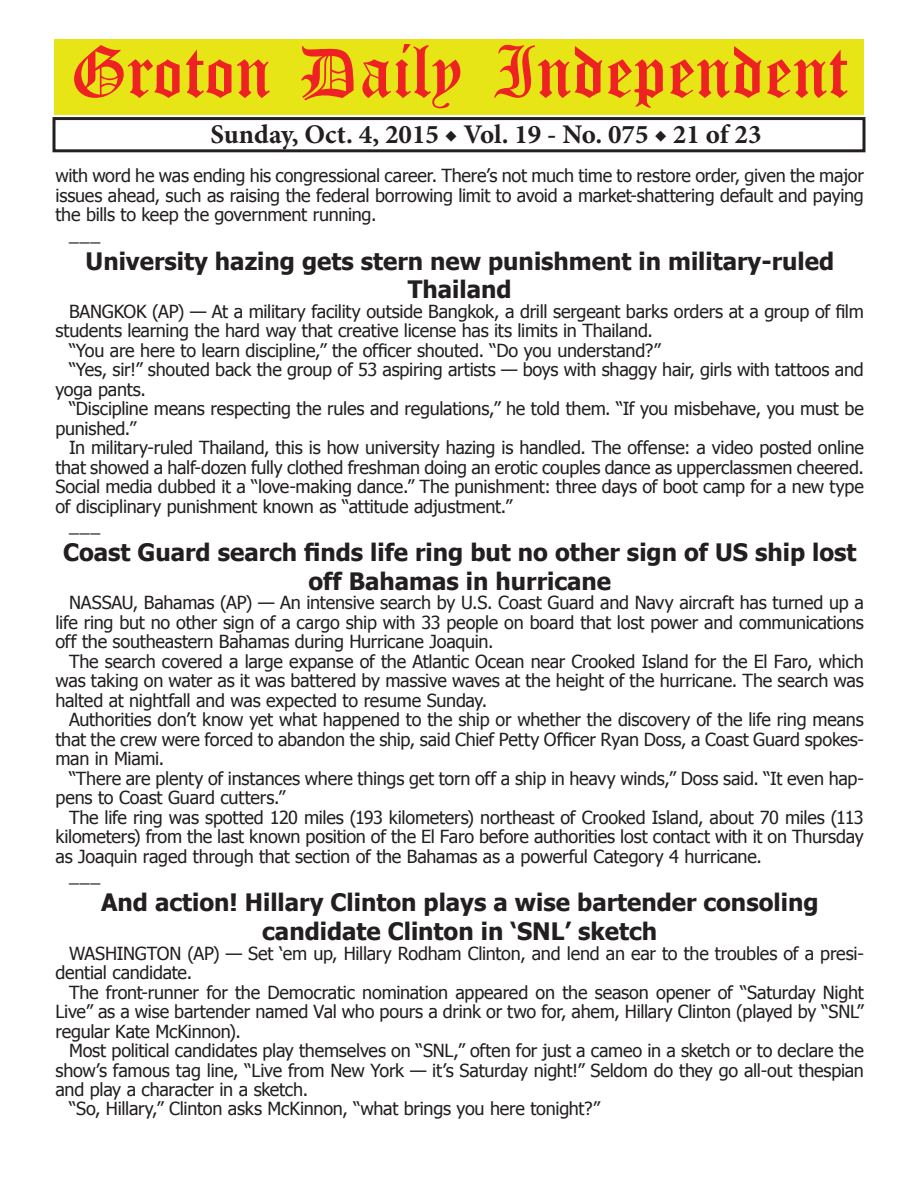
<style>
.page{position:relative;width:918px;height:1188px;background:#fff}
.page>*{position:absolute;margin:0;border:0;box-sizing:border-box;transform-origin:0 0}
.t1{font:54px "Old English Five";color:#ee2123}
.t2{font:700 27px "Minion Pro";color:#231f20}
.t3{font:700 24px/28.8px "Tahoma";color:#231f20;text-align:center}
.t4{font:18px/19.5px "Tahoma";letter-spacing:-.015em;color:#231f20;text-align:justify}
</style>
<div class="page">
<div style="left:52px;top:117px;width:814px;height:35px;border:3px solid #231f20"></div>
<div style="left:54px;top:40px;width:810px;height:75px;background:#e7e515"></div>
<h1 class="t1" style="left:70px;top:47px;width:779px">Groton Daily Independent</h1>
<h2 class="t2" style="left:211px;top:116px;width:552px">Sunday, Oct. 4, 2015 ◆ Vol. 19 - No. 075 ◆ 21 of 23</h2>
<p class="t4" style="left:56px;top:165px;width:810px">with word he was ending his congressional career. There’s not much time to restore order, given the major</p>
<p class="t4" style="left:56px;top:185px;width:810px">issues ahead, such as raising the federal borrowing limit to avoid a market-shattering default and paying</p>
<p class="t4" style="left:56px;top:204px;width:322px">the bills to keep the government running.</p>
<p class="t4" style="left:69px;top:224px;width:33px">___</p>
<h3 class="t3" style="left:86px;top:245px;width:750px">University hazing gets stern new punishment in military-ruled<br>Thailand</h3>
<p class="t4" style="left:69px;top:301px;width:796px">BANGKOK (AP) — At a military facility outside Bangkok, a drill sergeant barks orders at a group of film</p>
<p class="t4" style="left:56px;top:320px;width:599px">students learning the hard way that creative license has its limits in Thailand.</p>
<p class="t4" style="left:69px;top:340px;width:593px">“You are here to learn discipline,” the officer shouted. “Do you understand?”</p>
<p class="t4" style="left:69px;top:359px;width:796px">“Yes, sir!” shouted back the group of 53 aspiring artists — boys with shaggy hair, girls with tattoos and</p>
<p class="t4" style="left:56px;top:379px;width:92px">yoga pants.</p>
<p class="t4" style="left:69px;top:398px;width:796px">“Discipline means respecting the rules and regulations,” he told them. “If you misbehave, you must be</p>
<p class="t4" style="left:56px;top:418px;width:82px">punished.”</p>
<p class="t4" style="left:69px;top:437px;width:796px">In military-ruled Thailand, this is how university hazing is handled. The offense: a video posted online</p>
<p class="t4" style="left:56px;top:457px;width:810px">that showed a half-dozen fully clothed freshman doing an erotic couples dance as upperclassmen cheered.</p>
<p class="t4" style="left:56px;top:476px;width:810px">Social media dubbed it a “love-making dance.” The punishment: three days of boot camp for a new type</p>
<p class="t4" style="left:56px;top:496px;width:458px">of disciplinary punishment known as “attitude adjustment.”</p>
<p class="t4" style="left:69px;top:515px;width:33px">___</p>
<h3 class="t3" style="left:63px;top:537px;width:795px">Coast Guard search finds life ring but no other sign of US ship lost off Bahamas in hurricane</h3>
<p class="t4" style="left:56px;top:592px;width:810px;text-indent:14px">NASSAU, Bahamas (AP) — An intensive search by U.S. Coast Guard and Navy aircraft has turned up a life ring but no other sign of a cargo ship with 33 people on board that lost power and communications off the southeastern Bahamas during Hurricane Joaquin.</p>
<p class="t4" style="left:56px;top:651px;width:810px;text-indent:14px">The search covered a large expanse of the Atlantic Ocean near Crooked Island for the El Faro, which was taking on water as it was battered by massive waves at the height of the hurricane. The search was halted at nightfall and was expected to resume Sunday.</p>
<p class="t4" style="left:56px;top:709px;width:810px;text-indent:14px">Authorities don’t know yet what happened to the ship or whether the discovery of the life ring means that the crew were forced to abandon the ship, said Chief Petty Officer Ryan Doss, a Coast Guard spokes&shy;man in Miami.</p>
<p class="t4" style="left:56px;top:768px;width:810px;text-indent:14px">“There are plenty of instances where things get torn off a ship in heavy winds,” Doss said. “It even hap&shy;pens to Coast Guard cutters.”</p>
<p class="t4" style="left:69px;top:807px;width:796px">The life ring was spotted 120 miles (193 kilometers) northeast of Crooked Island, about 70 miles (113</p>
<p class="t4" style="left:56px;top:826px;width:810px">kilometers) from the last known position of the El Faro before authorities lost contact with it on Thursday</p>
<p class="t4" style="left:56px;top:846px;width:708px">as Joaquin raged through that section of the Bahamas as a powerful Category 4 hurricane.</p>
<p class="t4" style="left:69px;top:865px;width:33px">___</p>
<h3 class="t3" style="left:101px;top:887px;width:719px">And action! Hillary Clinton plays a wise bartender consoling candidate Clinton in ‘SNL’ sketch</h3>
<p class="t4" style="left:56px;top:942px;width:810px;text-indent:14px">WASHINGTON (AP) — Set ‘em up, Hillary Rodham Clinton, and lend an ear to the troubles of a presi&shy;dential candidate.</p>
<p class="t4" style="left:56px;top:981px;width:810px;text-indent:14px">The front-runner for the Democratic nomination appeared on the season opener of “Saturday Night Live” as a wise bartender named Val who pours a drink or two for, ahem, Hillary Clinton (played by “SNL” regular Kate McKinnon).</p>
<p class="t4" style="left:69px;top:1040px;width:796px">Most political candidates play themselves on “SNL,” often for just a cameo in a sketch or to declare the</p>
<p class="t4" style="left:56px;top:1059px;width:810px">show’s famous tag line, “Live from New York — it’s Saturday night!” Seldom do they go all-out thespian</p>
<p class="t4" style="left:56px;top:1079px;width:254px">and play a character in a sketch.</p>
<p class="t4" style="left:69px;top:1098px;width:532px">“So, Hillary,” Clinton asks McKinnon, “what brings you here tonight?”</p>
</div>
